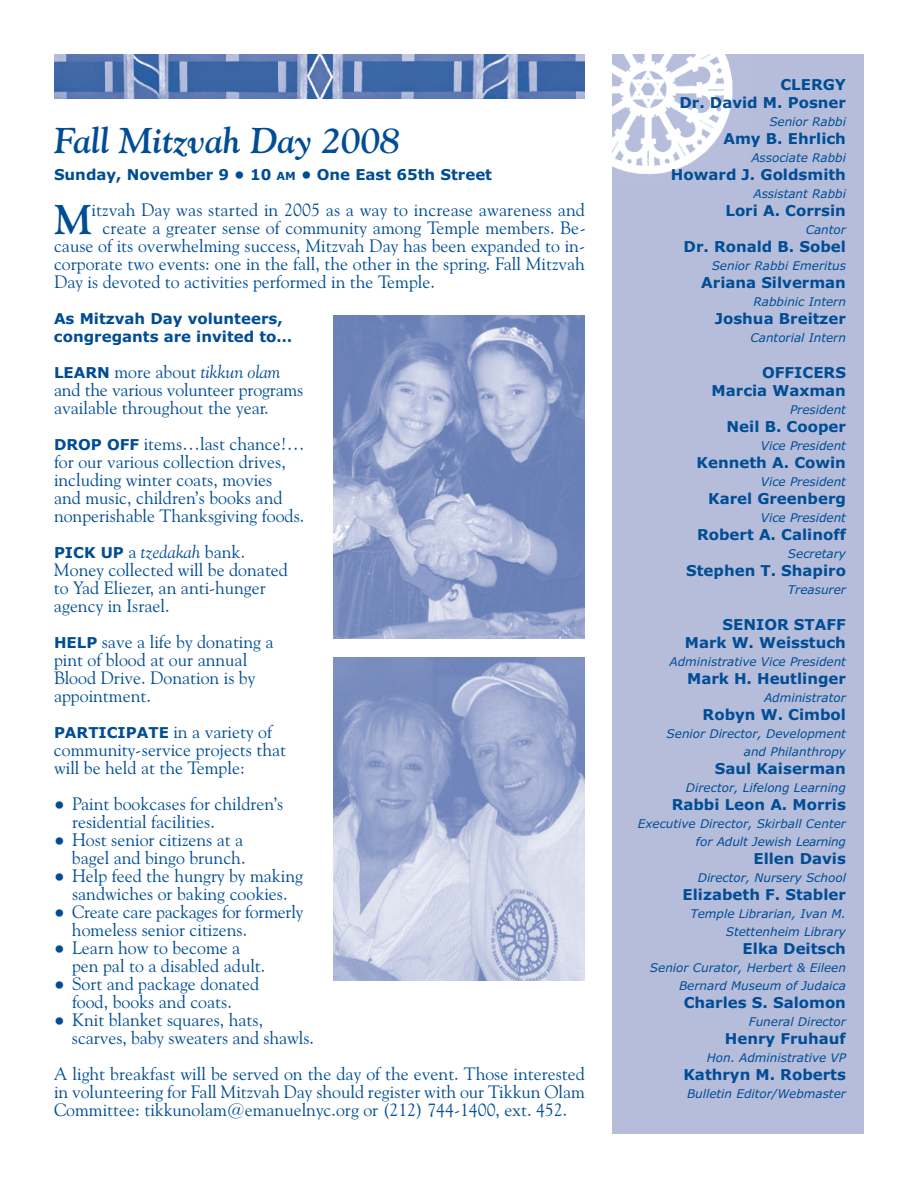
<style>
.page{position:relative;width:918px;height:1188px;background:#fff}
.page>*{position:absolute;margin:0;border:0;box-sizing:border-box;transform-origin:0 0}
.t1{font:700 41.7px "Goudy Old Style BT";color:#014d95}
.t2{font:italic 700 36px "Goudy Old Style BT";color:#014d95}
.t3{font:18px/18px "Goudy Old Style BT";color:#014d95}
.t4{font:700 15px/18px "Verdana";color:#014d95;text-align:right}
.t5{font:italic 12px/18px "Verdana";color:#014d95;text-align:right}
.s1{font-size:11.25px}
.s2{font-family:"Verdana";font-weight:700;font-size:15px}
.s3{font-style:italic}
</style>
<div class="page">
<div style="left:612px;top:54px;width:252px;height:1080px;background:#b5bddb"></div>
<img style="left:612px;top:54px;width:121px;height:121px">
<img style="left:54px;top:54px;width:531px;height:45px">
<img style="left:333px;top:315px;width:252px;height:324px">
<img style="left:333px;top:657px;width:252px;height:324px">
<h2 class="t2" style="left:54px;top:120px;width:347px">Fall Mitzvah Day 2008</h2>
<p class="t4" style="left:54px;top:166px;width:440px">Sunday, November 9 • 10 <span class="s1">AM</span> • One East 65th Street</p>
<h1 class="t1" style="left:54px;top:195px;width:39px">M</h1>
<p class="t3" style="left:92px;top:201px;width:495px">itzvah Day was started in 2005 as a way to increase awareness and</p>
<p class="t3" style="left:103px;top:219px;width:484px">create a greater sense of community among Temple members. Be-</p>
<p class="t3" style="left:54px;top:237px;width:532px">cause of its overwhelming success, Mitzvah Day has been expanded to in-</p>
<p class="t3" style="left:54px;top:255px;width:533px">corporate two events: one in the fall, the other in the spring. Fall Mitzvah</p>
<p class="t3" style="left:54px;top:273px;width:382px">Day is devoted to activities performed in the Temple.</p>
<p class="t4" style="left:54px;top:310px;width:240px;text-align:left">As Mitzvah Day volunteers, congregants are invited to…</p>
<p class="t3" style="left:54px;top:363px;width:251px"><span class="s2">LEARN</span> more about <span class="s3">tikkun olam </span>and the various volunteer programs available throughout the year.</p>
<p class="t3" style="left:54px;top:435px;width:252px"><span class="s2">DROP OFF</span> items…last chance!… for our various collection drives, including winter coats, movies<br>and music, children’s books and nonperishable Thanksgiving foods.</p>
<p class="t3" style="left:54px;top:543px;width:236px"><span class="s2">PICK UP</span> a <span class="s3">tzedakah</span> bank.<br>Money collected will be donated to Yad Eliezer, an anti-hunger agency in Israel.</p>
<p class="t3" style="left:54px;top:633px;width:221px"><span class="s2">HELP</span> save a life by donating a pint of blood at our annual<br>Blood Drive. Donation is by appointment.</p>
<p class="t3" style="left:54px;top:723px;width:234px"><span class="s2">PARTICIPATE</span> in a variety of community-service projects that will be held at the Temple:</p>
<p class="t3" style="left:72px;top:795px;width:213px;text-indent:-18px"><span class="s2">•</span> Paint bookcases for children’s residential facilities.</p>
<p class="t3" style="left:54px;top:831px;width:193px;text-align:right"><span class="s2">•</span> Host senior citizens at a bagel and bingo brunch.</p>
<p class="t3" style="left:54px;top:867px;width:251px;text-align:center"><span class="s2">•</span> Help feed the hungry by making sandwiches or baking cookies.</p>
<p class="t3" style="left:72px;top:903px;width:233px;text-indent:-18px"><span class="s2">•</span> Create care packages for formerly homeless senior citizens.</p>
<p class="t3" style="left:72px;top:939px;width:195px;text-indent:-18px"><span class="s2">•</span> Learn how to become a pen pal to a disabled adult.</p>
<p class="t3" style="left:54px;top:975px;width:207px;text-align:center"><span class="s2">•</span> Sort and package donated food, books and coats.</p>
<p class="t3" style="left:72px;top:1011px;width:244px;text-indent:-18px"><span class="s2">•</span> Knit blanket squares, hats, scarves, baby sweaters and shawls.</p>
<p class="t3" style="left:54px;top:1065px;width:533px;text-align:justify">A light breakfast will be served on the day of the event. Those interested in volunteering for Fall Mitzvah Day should register with our Tikkun Olam Committee: tikkunolam@emanuelnyc.org or (212) 744-1400, ext. 452.</p>
<p class="t4" style="left:680px;top:76px;width:168px">CLERGY<br>Dr. David M. Posner</p>
<p class="t5" style="left:769px;top:113px;width:78px">Senior Rabbi</p>
<p class="t4" style="left:723px;top:130px;width:124px">Amy B. Ehrlich</p>
<p class="t5" style="left:751px;top:149px;width:96px">Associate Rabbi</p>
<p class="t4" style="left:671px;top:166px;width:177px">Howard J. Goldsmith</p>
<p class="t5" style="left:753px;top:185px;width:94px">Assistant Rabbi</p>
<p class="t4" style="left:725px;top:202px;width:122px">Lori A. Corrsin</p>
<p class="t5" style="left:806px;top:221px;width:42px">Cantor</p>
<p class="t4" style="left:684px;top:238px;width:164px">Dr. Ronald B. Sobel</p>
<p class="t5" style="left:712px;top:257px;width:136px">Senior Rabbi Emeritus</p>
<p class="t4" style="left:701px;top:274px;width:146px">Ariana Silverman</p>
<p class="t5" style="left:754px;top:293px;width:94px">Rabbinic Intern</p>
<p class="t4" style="left:715px;top:310px;width:133px">Joshua Breitzer</p>
<p class="t5" style="left:750px;top:329px;width:97px">Cantorial Intern</p>
<p class="t4" style="left:712px;top:364px;width:136px">OFFICERS<br>Marcia Waxman</p>
<p class="t5" style="left:790px;top:401px;width:58px">President</p>
<p class="t4" style="left:727px;top:418px;width:121px">Neil B. Cooper</p>
<p class="t5" style="left:761px;top:437px;width:87px">Vice President</p>
<p class="t4" style="left:697px;top:454px;width:151px">Kenneth A. Cowin</p>
<p class="t5" style="left:761px;top:473px;width:87px">Vice President</p>
<p class="t4" style="left:708px;top:490px;width:139px">Karel Greenberg</p>
<p class="t5" style="left:761px;top:509px;width:87px">Vice President</p>
<p class="t4" style="left:697px;top:526px;width:150px">Robert A. Calinoff</p>
<p class="t5" style="left:788px;top:545px;width:60px">Secretary</p>
<p class="t4" style="left:686px;top:562px;width:161px">Stephen T. Shapiro</p>
<p class="t5" style="left:788px;top:581px;width:60px">Treasurer</p>
<p class="t4" style="left:685px;top:616px;width:163px">SENIOR STAFF<br>Mark W. Weisstuch</p>
<p class="t5" style="left:670px;top:653px;width:178px">Administrative Vice President</p>
<p class="t4" style="left:687px;top:670px;width:160px">Mark H. Heutlinger</p>
<p class="t5" style="left:764px;top:689px;width:83px">Administrator</p>
<p class="t4" style="left:703px;top:706px;width:145px">Robyn W. Cimbol</p>
<p class="t5" style="left:667px;top:725px;width:181px">Senior Director, Development and Philanthropy</p>
<p class="t4" style="left:715px;top:760px;width:133px">Saul Kaiserman</p>
<p class="t5" style="left:686px;top:779px;width:162px">Director, Lifelong Learning</p>
<p class="t4" style="left:672px;top:796px;width:176px">Rabbi Leon A. Morris</p>
<p class="t5" style="left:638px;top:815px;width:210px">Executive Director, Skirball Center for Adult Jewish Learning</p>
<p class="t4" style="left:753px;top:850px;width:94px">Ellen Davis</p>
<p class="t5" style="left:698px;top:869px;width:150px">Director, Nursery School</p>
<p class="t4" style="left:683px;top:886px;width:165px">Elizabeth F. Stabler</p>
<p class="t5" style="left:690px;top:905px;width:157px">Temple Librarian, Ivan M.<br>Stettenheim Library</p>
<p class="t4" style="left:743px;top:940px;width:105px">Elka Deitsch</p>
<p class="t5" style="left:650px;top:959px;width:198px">Senior Curator, Herbert &amp; Eileen<br>Bernard Museum of Judaica</p>
<p class="t4" style="left:684px;top:994px;width:164px">Charles S. Salomon</p>
<p class="t5" style="left:749px;top:1013px;width:99px">Funeral Director</p>
<p class="t4" style="left:725px;top:1030px;width:123px">Henry Fruhauf</p>
<p class="t5" style="left:707px;top:1049px;width:141px">Hon. Administrative VP</p>
<p class="t4" style="left:683px;top:1066px;width:164px">Kathryn M. Roberts</p>
<p class="t5" style="left:687px;top:1085px;width:160px">Bulletin Editor/Webmaster</p>
</div>
